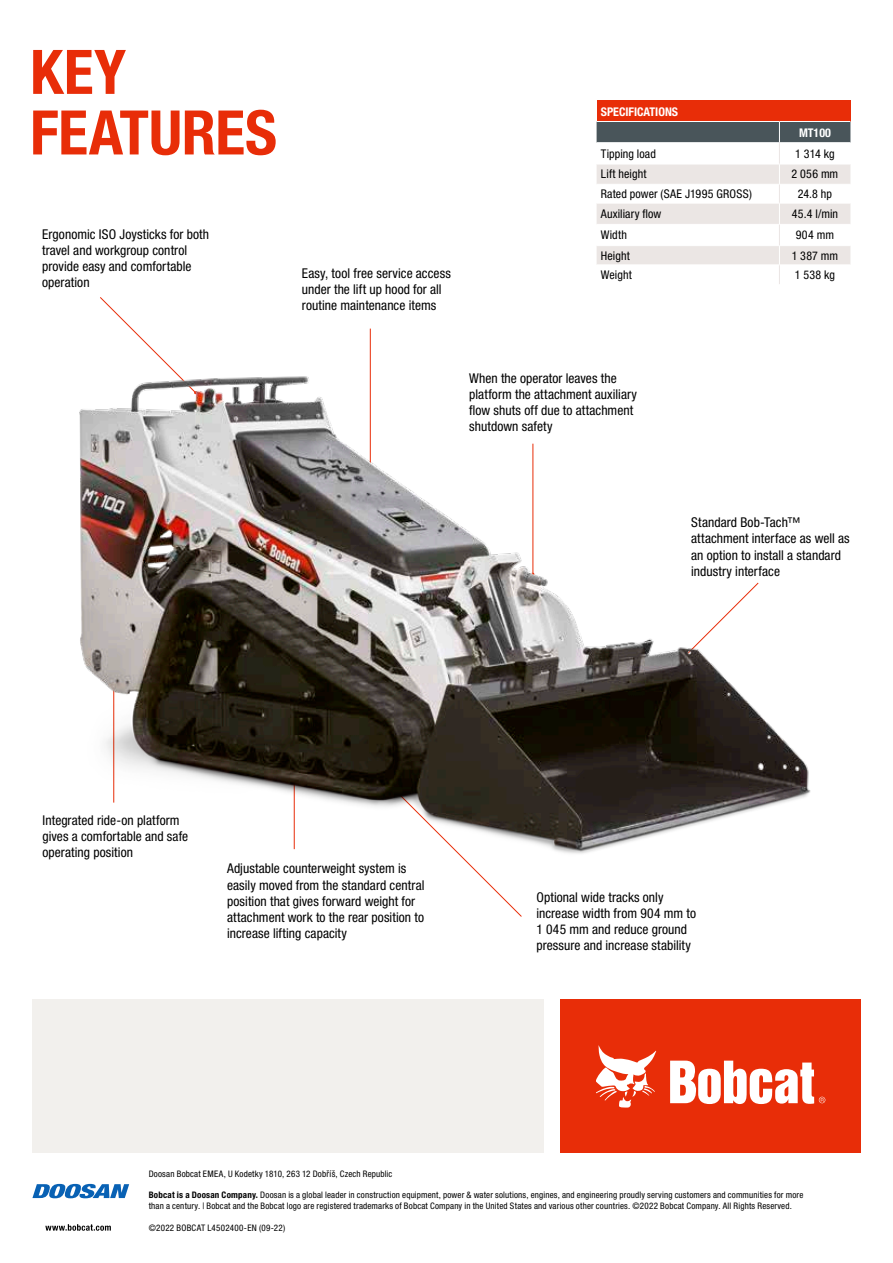
<style>
.page{position:relative;width:893px;height:1263px;background:#fff}
.page>*{position:absolute;margin:0;border:0;box-sizing:border-box;transform-origin:0 0}
.t1{font:700 condensed 61.5px/60.6px "Helvetica Neue LT Pro";color:#e82d08}
.t2{font:condensed 13.5px/16.2px "Helvetica Neue LT Pro";letter-spacing:.005em;color:#000}
.t3{font:condensed 12px "Helvetica Neue LT Pro";letter-spacing:.01em;color:#000}
.t4{font:700 condensed 12px "Helvetica Neue LT Pro";color:#fff}
.t5{font:condensed 9px/10.8px "Helvetica Neue LT Pro";letter-spacing:.02em;color:#000}
.s1{font-weight:700}
</style>
<div class="page">
<div style="left:32px;top:999px;width:512px;height:153px;background:#f2f0ed"></div>
<div style="left:561px;top:999px;width:300px;height:153px;background:#e82d08"></div>
<svg style="left:670px;top:1060px;width:155px;height:44px"></svg>
<svg style="left:597px;top:1045px;width:59px;height:62px"></svg>
<svg style="left:32px;top:1184px;width:97px;height:14px"></svg>
<svg style="left:45px;top:1224px;width:66px;height:7px"></svg>
<img style="left:79px;top:297px;width:732px;height:620px">
<div style="left:597px;top:100px;width:253px;height:21px;background:#e82d08"></div>
<svg style="left:597px;top:121px;width:253px;height:163px"></svg>
<h1 class="t1" style="left:30px;top:41px;width:248px">KEY<br>FEATURES</h1>
<p class="t2" style="left:42px;top:226px;width:169px">Ergonomic ISO Joysticks for both travel and workgroup control provide easy and comfortable operation</p>
<p class="t2" style="left:302px;top:265px;width:150px">Easy, tool free service access under the lift up hood for all routine maintenance items</p>
<p class="t4" style="left:601px;top:104px;width:79px">SPECIFICATIONS</p>
<p class="t4" style="left:799px;top:125px;width:33px">MT100</p>
<p class="t3" style="left:601px;top:146px;width:57px">Tipping load</p>
<p class="t3" style="left:795px;top:146px;width:41px">1 314 kg</p>
<p class="t3" style="left:601px;top:167px;width:47px">Lift height</p>
<p class="t3" style="left:792px;top:167px;width:48px">2 056 mm</p>
<p class="t3" style="left:601px;top:187px;width:153px">Rated power (SAE J1995 GROSS)</p>
<p class="t3" style="left:798px;top:187px;width:36px">24.8 hp</p>
<p class="t3" style="left:601px;top:207px;width:62px">Auxiliary flow</p>
<p class="t3" style="left:792px;top:207px;width:48px">45.4 l/min</p>
<p class="t3" style="left:601px;top:228px;width:28px">Width</p>
<p class="t3" style="left:796px;top:228px;width:40px">904 mm</p>
<p class="t3" style="left:601px;top:248px;width:30px">Height</p>
<p class="t3" style="left:792px;top:248px;width:48px">1 387 mm</p>
<p class="t3" style="left:601px;top:268px;width:32px">Weight</p>
<p class="t3" style="left:795px;top:268px;width:42px">1 538 kg</p>
<p class="t2" style="left:469px;top:370px;width:169px">When the operator leaves the platform the attachment auxiliary flow shuts off due to attachment shutdown safety</p>
<p class="t2" style="left:691px;top:514px;width:160px">Standard Bob-Tach™ attachment interface as well as an option to install a standard industry interface</p>
<p class="t2" style="left:43px;top:812px;width:147px">Integrated ride-on platform gives a comfortable and safe operating position</p>
<p class="t2" style="left:227px;top:860px;width:199px">Adjustable counterweight system is easily moved from the standard central position that gives forward weight for attachment work to the rear position to increase lifting capacity</p>
<p class="t2" style="left:536px;top:888px;width:161px">Optional wide tracks only increase width from 904 mm to<br>1 045 mm and reduce ground pressure and increase stability</p>
<p class="t5" style="left:149px;top:1168px;width:245px">Doosan Bobcat EMEA, U Kodetky 1810, 263 12 Dobříš, Czech Republic</p>
<p class="t5" style="left:149px;top:1189px;width:656px"><span class="s1">Bobcat is a Doosan Company.</span> Doosan is a global leader in construction equipment, power &amp; water solutions, engines, and engineering proudly serving customers and communities for more than a century. | Bobcat and the Bobcat logo are registered trademarks of Bobcat Company in the United States and various other countries. ©2022 Bobcat Company. All Rights Reserved.</p>
<p class="t5" style="left:149px;top:1222px;width:138px">©2022 BOBCAT L4502400-EN (09-22)</p>
</div>
